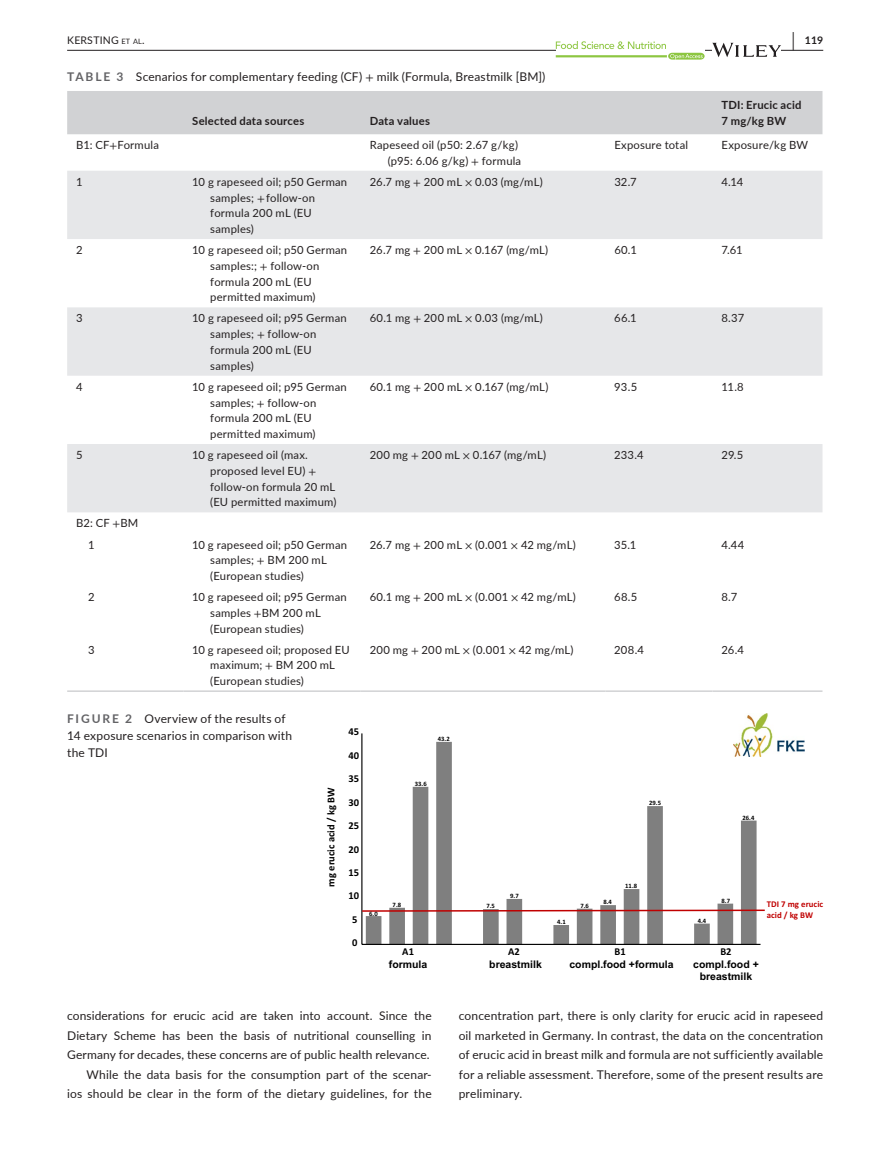
<style>
.page{position:relative;width:893px;height:1174px;background:#fff}
.page>*{position:absolute;margin:0;border:0;box-sizing:border-box;transform-origin:0 0}
.t1{font:700 19.5px "Lato";color:#231f20;scale:.48 1}
.t2{font:12px/19.5px "Lato";letter-spacing:.01em;color:#231f20;text-align:right}
.t3{font:11.25px/15.8px "Lato";letter-spacing:.02em;color:#231f20}
.t4{font:700 11.25px/15.8px "Lato";letter-spacing:.02em;color:#231f20}
.t5{font:700 10.5px/12.6px "Arial";color:#000;text-align:center}
.t6{font:700 10.5px "Calibri";color:#000}
.t7{font:10.5px "Lato";letter-spacing:.02em;color:#231f20}
.t8{font:700 10.5px "Lato";color:#231f20}
.t9{font:700 8.85px/10.6px "Calibri";color:#c00000}
.t10{font:700 6.6px "Calibri";color:#000}
.s1{font-size:7.35px}
.s2{font-weight:700;color:#636366}
.s3{font-family:"STIX"}
</style>
<div class="page">
<hr style="left:67px;top:50px;width:756px;height:1px;background:#231f20">
<svg style="left:556px;top:41px;width:149px;height:19px"></svg>
<svg style="left:712px;top:43px;width:69px;height:14px"></svg>
<div style="left:67px;top:91px;width:755px;height:43px;background:#d1d2d4"></div>
<svg style="left:67px;top:171px;width:755px;height:341px;fill:#e6e7e9"></svg>
<hr style="left:67px;top:690px;width:116px;height:2px;background:#d1d2d4">
<hr style="left:183px;top:690px;width:178px;height:2px;background:#d1d2d4">
<hr style="left:361px;top:690px;width:244px;height:2px;background:#d1d2d4">
<hr style="left:605px;top:690px;width:107px;height:2px;background:#d1d2d4">
<hr style="left:712px;top:690px;width:110px;height:2px;background:#d1d2d4">
<img style="left:741px;top:714px;width:63px;height:42px">
<svg style="left:366px;top:742px;width:391px;height:201px"></svg>
<hr style="left:361px;top:733px;width:1px;height:211px;background:#000">
<hr style="left:362px;top:943px;width:398px;height:2px;background:#000">
<svg style="left:361px;top:908px;width:404px;height:4px"></svg>
<h1 class="t1" style="left:792px;top:25px;width:7px">|</h1>
<p class="t7" style="left:67px;top:33px;width:79px">KERSTING <span class="s1">et al</span>.</p>
<p class="t8" style="left:805px;top:33px;width:20px">119</p>
<p class="t2" style="left:67px;top:67px;width:480px"><span class="s2">TABLE 3</span> Scenarios for complementary feeding (CF) <span class="s3">+</span> milk (Formula, Breastmilk [BM])</p>
<p class="t4" style="left:192px;top:113px;width:113px">Selected data sources</p>
<p class="t4" style="left:370px;top:113px;width:62px">Data values</p>
<p class="t4" style="left:721px;top:97px;width:82px">TDI: Erucic acid<br>7 mg/kg BW</p>
<p class="t3" style="left:76px;top:136px;width:84px">B1: CF<span class="s3">+</span>Formula</p>
<p class="t3" style="left:370px;top:136px;width:153px;text-align:right">Rapeseed oil (p50: 2.67 g/kg) (p95: 6.06 g/kg) <span class="s3">+</span> formula</p>
<p class="t3" style="left:614px;top:136px;width:75px">Exposure total</p>
<p class="t3" style="left:721px;top:136px;width:88px">Exposure/kg BW</p>
<p class="t3" style="left:76px;top:173px;width:8px">1</p>
<p class="t3" style="left:210px;top:173px;width:138px;text-indent:-18px">10 g rapeseed oil; p50 German samples; <span class="s3">+</span> follow-on formula 200 mL (EU samples)</p>
<p class="t3" style="left:370px;top:173px;width:175px">26.7 mg <span class="s3">+</span> 200 mL <span class="s3">×</span> 0.03 (mg/mL)</p>
<p class="t3" style="left:614px;top:173px;width:24px">32.7</p>
<p class="t3" style="left:721px;top:173px;width:23px">4.14</p>
<p class="t3" style="left:76px;top:242px;width:8px">2</p>
<p class="t3" style="left:210px;top:242px;width:138px;text-indent:-18px">10 g rapeseed oil; p50 German samples:; <span class="s3">+</span> follow-on formula 200 mL (EU permitted maximum)</p>
<p class="t3" style="left:370px;top:242px;width:180px">26.7 mg <span class="s3">+</span> 200 mL <span class="s3">×</span> 0.167 (mg/mL)</p>
<p class="t3" style="left:614px;top:242px;width:24px">60.1</p>
<p class="t3" style="left:721px;top:242px;width:23px">7.61</p>
<p class="t3" style="left:76px;top:310px;width:8px">3</p>
<p class="t3" style="left:210px;top:310px;width:138px;text-indent:-18px">10 g rapeseed oil; p95 German samples; <span class="s3">+</span> follow-on formula 200 mL (EU samples)</p>
<p class="t3" style="left:370px;top:310px;width:175px">60.1 mg <span class="s3">+</span> 200 mL <span class="s3">×</span> 0.03 (mg/mL)</p>
<p class="t3" style="left:614px;top:310px;width:24px">66.1</p>
<p class="t3" style="left:721px;top:310px;width:24px">8.37</p>
<p class="t3" style="left:76px;top:378px;width:8px">4</p>
<p class="t3" style="left:210px;top:378px;width:138px;text-indent:-18px">10 g rapeseed oil; p95 German samples; <span class="s3">+</span> follow-on formula 200 mL (EU permitted maximum)</p>
<p class="t3" style="left:370px;top:378px;width:180px">60.1 mg <span class="s3">+</span> 200 mL <span class="s3">×</span> 0.167 (mg/mL)</p>
<p class="t3" style="left:614px;top:378px;width:24px">93.5</p>
<p class="t3" style="left:721px;top:378px;width:24px">11.8</p>
<p class="t3" style="left:76px;top:447px;width:8px">5</p>
<p class="t3" style="left:210px;top:447px;width:128px;text-indent:-18px">10 g rapeseed oil (max. proposed level EU) <span class="s3">+ </span>follow-on formula 20 mL (EU permitted maximum)</p>
<p class="t3" style="left:370px;top:447px;width:178px">200 mg <span class="s3">+</span> 200 mL <span class="s3">×</span> 0.167 (mg/mL)</p>
<p class="t3" style="left:614px;top:447px;width:31px">233.4</p>
<p class="t3" style="left:721px;top:447px;width:23px">29.5</p>
<p class="t3" style="left:88px;top:512px;width:52px;line-height:21px;text-indent:-12px">B2: CF <span class="s3">+</span>BM<br>1</p>
<p class="t3" style="left:210px;top:536px;width:138px;text-indent:-18px">10 g rapeseed oil; p50 German samples; <span class="s3">+</span> BM 200 mL (European studies)</p>
<p class="t3" style="left:370px;top:536px;width:208px">26.7 mg <span class="s3">+</span> 200 mL <span class="s3">×</span> (0.001 <span class="s3">×</span> 42 mg/mL)</p>
<p class="t3" style="left:614px;top:536px;width:24px">35.1</p>
<p class="t3" style="left:721px;top:536px;width:25px">4.44</p>
<p class="t3" style="left:88px;top:588px;width:8px">2</p>
<p class="t3" style="left:210px;top:588px;width:138px;text-indent:-18px">10 g rapeseed oil; p95 German samples <span class="s3">+</span>BM 200 mL (European studies)</p>
<p class="t3" style="left:370px;top:588px;width:208px">60.1 mg <span class="s3">+</span> 200 mL <span class="s3">×</span> (0.001 <span class="s3">×</span> 42 mg/mL)</p>
<p class="t3" style="left:614px;top:588px;width:25px">68.5</p>
<p class="t3" style="left:721px;top:588px;width:17px">8.7</p>
<p class="t3" style="left:88px;top:641px;width:8px">3</p>
<p class="t3" style="left:210px;top:641px;width:141px;text-indent:-18px">10 g rapeseed oil; proposed EU maximum; <span class="s3">+</span> BM 200 mL (European studies)</p>
<p class="t3" style="left:370px;top:641px;width:205px">200 mg <span class="s3">+</span> 200 mL <span class="s3">×</span> (0.001 <span class="s3">×</span> 42 mg/mL)</p>
<p class="t3" style="left:614px;top:641px;width:31px">208.4</p>
<p class="t3" style="left:721px;top:641px;width:24px">26.4</p>
<p class="t2" style="left:67px;top:710px;width:226px;line-height:16.5px;text-align:left"><span class="s2">FIGURE 2</span> Overview of the results of<br>14 exposure scenarios in comparison with the TDI</p>
<p class="t6" style="left:349px;top:725px;width:12px">45</p>
<p class="t10" style="left:438px;top:734px;width:13px">43.2</p>
<p class="t6" style="left:349px;top:748px;width:12px">40</p>
<p class="t6" style="left:324px;top:886px;width:101px;rotate:-90deg">mg erucic acid / kg BW</p>
<p class="t6" style="left:349px;top:772px;width:12px">35</p>
<p class="t6" style="left:349px;top:795px;width:12px">30</p>
<p class="t6" style="left:349px;top:819px;width:12px">25</p>
<p class="t6" style="left:349px;top:842px;width:12px">20</p>
<p class="t6" style="left:349px;top:865px;width:12px">15</p>
<p class="t6" style="left:349px;top:889px;width:12px">10</p>
<p class="t6" style="left:352px;top:912px;width:7px">5</p>
<p class="t6" style="left:352px;top:936px;width:7px">0</p>
<p class="t10" style="left:369px;top:909px;width:10px">6.0</p>
<p class="t10" style="left:415px;top:779px;width:13px">33.6</p>
<p class="t10" style="left:393px;top:900px;width:10px">7.8</p>
<p class="t6" style="left:402px;top:944px;width:13px">A1</p>
<p class="t5" style="left:389px;top:958px;width:40px">formula</p>
<p class="t10" style="left:649px;top:799px;width:13px">29.5</p>
<p class="t10" style="left:743px;top:813px;width:13px">26.4</p>
<p class="t10" style="left:625px;top:882px;width:13px">11.8</p>
<p class="t10" style="left:486px;top:902px;width:10px">7.5</p>
<p class="t10" style="left:510px;top:891px;width:10px">9.7</p>
<p class="t10" style="left:557px;top:918px;width:10px">4.1</p>
<p class="t10" style="left:580px;top:901px;width:10px">7.6</p>
<p class="t10" style="left:603px;top:898px;width:10px">8.4</p>
<p class="t10" style="left:698px;top:916px;width:10px">4.4</p>
<p class="t10" style="left:721px;top:896px;width:10px">8.7</p>
<p class="t9" style="left:767px;top:899px;width:58px">TDI 7 mg erucic acid / kg BW</p>
<p class="t6" style="left:508px;top:944px;width:13px">A2</p>
<p class="t5" style="left:489px;top:958px;width:54px">breastmilk</p>
<p class="t6" style="left:614px;top:944px;width:13px">B1</p>
<p class="t5" style="left:569px;top:958px;width:106px">compl.food +formula</p>
<p class="t6" style="left:720px;top:944px;width:13px">B2</p>
<p class="t5" style="left:693px;top:958px;width:67px">compl.food + breastmilk</p>
<p class="t2" style="left:67px;top:1005px;width:366px">considerations for erucic acid are taken into account. Since the Dietary Scheme has been the basis of nutritional counselling in Germany for decades, these concerns are of public health relevance.<br>While the data basis for the consumption part of the scenar-<br>ios should be clear in the form of the dietary guidelines, for the</p>
<p class="t2" style="left:459px;top:1005px;width:366px;text-align:justify">concentration part, there is only clarity for erucic acid in rapeseed oil marketed in Germany. In contrast, the data on the concentration of erucic acid in breast milk and formula are not sufficiently available for a reliable assessment. Therefore, some of the present results are preliminary.</p>
</div>
